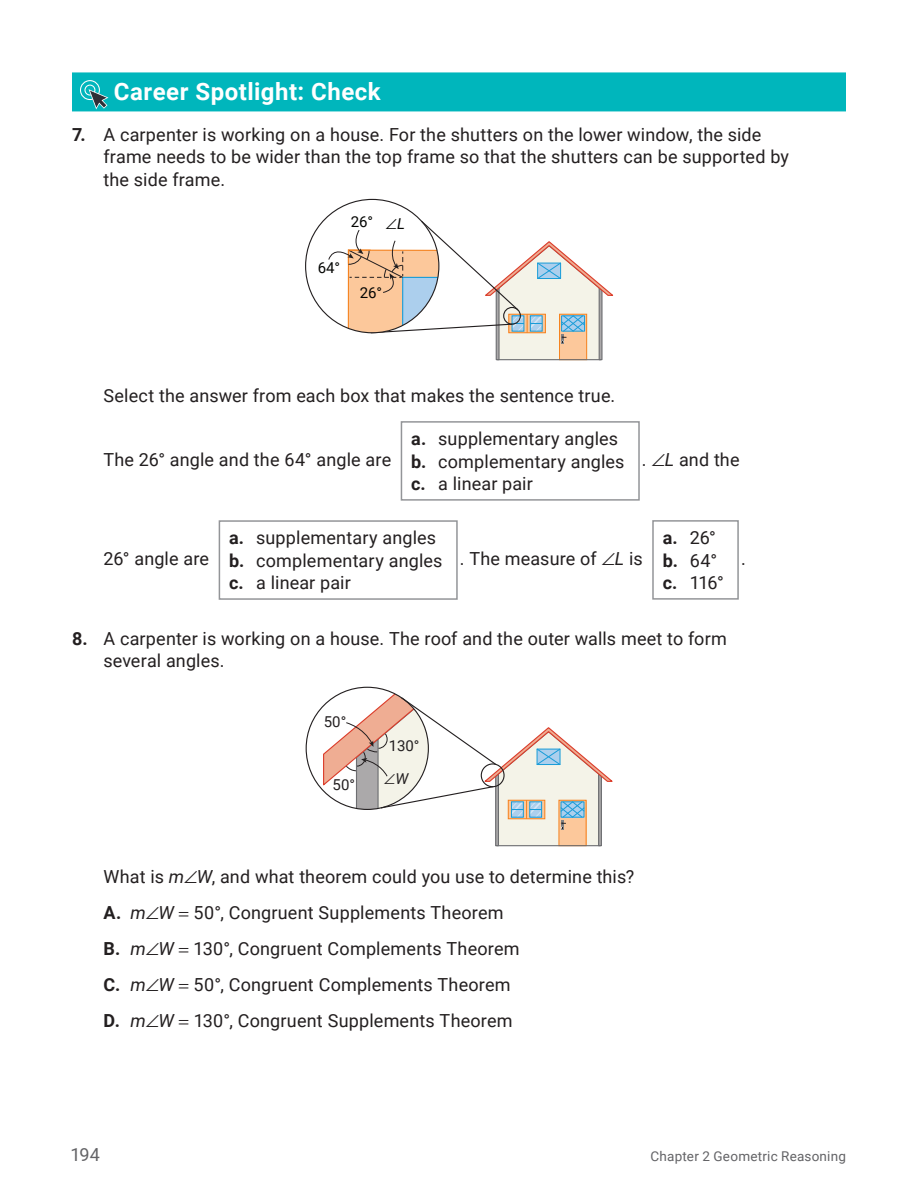
<style>
.page{position:relative;width:918px;height:1188px;background:#fff}
.page>*{position:absolute;margin:0;border:0;box-sizing:border-box;transform-origin:0 0}
.t1{font:700 24px "Roboto";letter-spacing:.02em;color:#fff}
.t2{font:18px/22.5px "Roboto";letter-spacing:.01em;color:#231f20}
.t3{font:18px "Roboto";color:#636366}
.t4{font:15px/33px "Roboto";color:#231f20}
.t5{font:15px "Roboto";color:#040503}
.t6{font:italic 15px "Roboto";color:#040503}
.t7{font:13.5px "Roboto";letter-spacing:.015em;color:#636366}
.s1{font-weight:700}
.s2{font-style:italic}
</style>
<div class="page">
<div style="left:72px;top:72px;width:774px;height:39px;background:#00b6bc"></div>
<div style="left:80px;top:80px;width:20px;height:20px;border:1px solid #fff;border-radius:50%"></div>
<div style="left:84px;top:85px;width:11px;height:11px;border:1px solid #fff;border-radius:50%"></div>
<svg style="left:89px;top:89px;width:19px;height:20px"></svg>
<div style="left:401px;top:421px;width:239px;height:80px;border:2px solid #939598"></div>
<div style="left:219px;top:520px;width:239px;height:80px;border:2px solid #939598"></div>
<div style="left:652px;top:520px;width:87px;height:80px;border:2px solid #939598"></div>
<svg style="left:328px;top:220px;width:285px;height:140px"></svg>
<svg style="left:322px;top:687px;width:291px;height:159px"></svg>
<h1 class="t1" style="left:114px;top:75px;width:268px">Career Spotlight: Check</h1>
<p class="t2" style="left:104px;top:122px;width:687px;text-indent:-32px"><span class="s1">7.</span> A carpenter is working on a house. For the shutters on the lower window, the side frame needs to be wider than the top frame so that the shutters can be supported by the side frame.</p>
<p class="t5" style="left:351px;top:211px;width:24px">26°</p>
<p class="t6" style="left:386px;top:213px;width:21px">∠L</p>
<p class="t5" style="left:318px;top:258px;width:24px">64°</p>
<p class="t5" style="left:360px;top:283px;width:24px">26°</p>
<p class="t2" style="left:104px;top:383px;width:513px">Select the answer from each box that makes the sentence true.</p>
<p class="t2" style="left:104px;top:448px;width:289px">The 26° angle and the 64° angle are</p>
<p class="t2" style="left:411px;top:427px;width:215px"><span class="s1">a.</span> supplementary angles <span class="s1">b.</span> complementary angles <span class="s1">c.</span> a linear pair</p>
<p class="t2" style="left:642px;top:448px;width:99px">. ∠<span class="s2">L</span> and the</p>
<p class="t2" style="left:103px;top:547px;width:107px">26° angle are</p>
<p class="t2" style="left:229px;top:526px;width:215px"><span class="s1">a.</span> supplementary angles <span class="s1">b.</span> complementary angles <span class="s1">c.</span> a linear pair</p>
<p class="t2" style="left:460px;top:547px;width:184px">. The measure of ∠<span class="s2">L</span> is</p>
<p class="t2" style="left:663px;top:526px;width:63px"><span class="s1">a.</span> 26° <span class="s1">b.</span> 64° <span class="s1">c.</span> 116°</p>
<p class="t2" style="left:104px;top:626px;width:625px;text-indent:-32px"><span class="s1">8.</span> A carpenter is working on a house. The roof and the outer walls meet to form several angles.</p>
<p class="t2" style="left:741px;top:547px;width:6px">.</p>
<p class="t4" style="left:324px;top:704px;width:24px">50°</p>
<p class="t4" style="left:333px;top:767px;width:24px">50°</p>
<p class="t4" style="left:384px;top:728px;width:37px;text-indent:5px">130° ∠<span class="s2">W</span></p>
<p class="t2" style="left:104px;top:858px;width:532px;line-height:36px">What is <span class="s2">m</span>∠<span class="s2">W</span>, and what theorem could you use to determine this?<br><span class="s1">A.</span> <span class="s2">m</span>∠<span class="s2">W</span> 50°, Congruent Supplements Theorem<br><span class="s1">B.</span> <span class="s2">m</span>∠<span class="s2">W</span> 130°, Congruent Complements Theorem<br><span class="s1">C.</span> <span class="s2">m</span>∠<span class="s2">W</span> 50°, Congruent Complements Theorem<br><span class="s1">D.</span> <span class="s2">m</span>∠<span class="s2">W</span> 130°, Congruent Supplements Theorem</p>
<p class="t3" style="left:71px;top:1142px;width:31px">194</p>
<p class="t7" style="left:650px;top:1147px;width:197px">Chapter 2 Geometric Reasoning</p>
</div>
